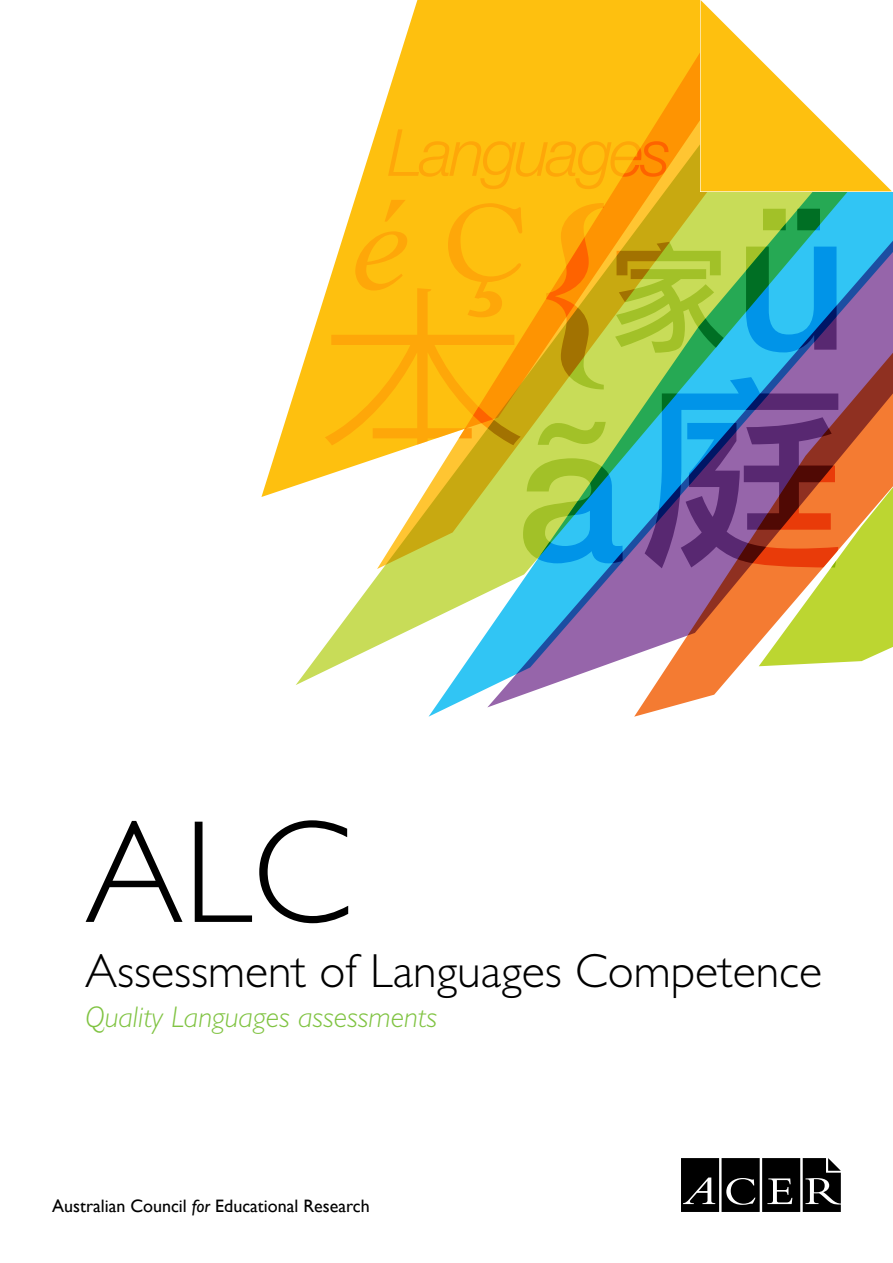
<style>
.page{position:relative;width:893px;height:1263px;background:#fff}
.page>*{position:absolute;margin:0;border:0;box-sizing:border-box;transform-origin:0 0}
.t1{font:300 147px "Gill Sans";color:#000}
.t2{font:300 48px "Gill Sans";color:#000}
.t3{font:italic 300 30px "Gill Sans";color:#80c342}
.t4{font:18px "Gill Sans";color:#000}
.s1{font-style:italic}
</style>
<div class="page">
<svg style="left:296px;top:569px;width:133px;height:116px"></svg>
<svg style="left:429px;top:497px;width:59px;height:220px"></svg>
<svg style="left:487px;top:497px;width:147px;height:210px"></svg>
<svg style="left:634px;top:497px;width:259px;height:220px"></svg>
<svg style="left:261px;top:0;width:632px;height:497px"></svg>
<svg style="left:388px;top:129px;width:280px;height:57px;background:#feb40c"></svg>
<svg style="left:701px;top:0;width:191px;height:191px"></svg>
<svg style="left:681px;top:1158px;width:160px;height:54px;background:#282828"></svg>
<h1 class="t1" style="left:85px;top:790px;width:268px">ALC</h1>
<h2 class="t2" style="left:85px;top:944px;width:739px">Assessment of Languages Competence</h2>
<h3 class="t3" style="left:85px;top:1000px;width:353px">Quality Languages assessments</h3>
<p class="t4" style="left:52px;top:1195px;width:319px">Australian Council <span class="s1">for</span> Educational Research</p>
</div>
